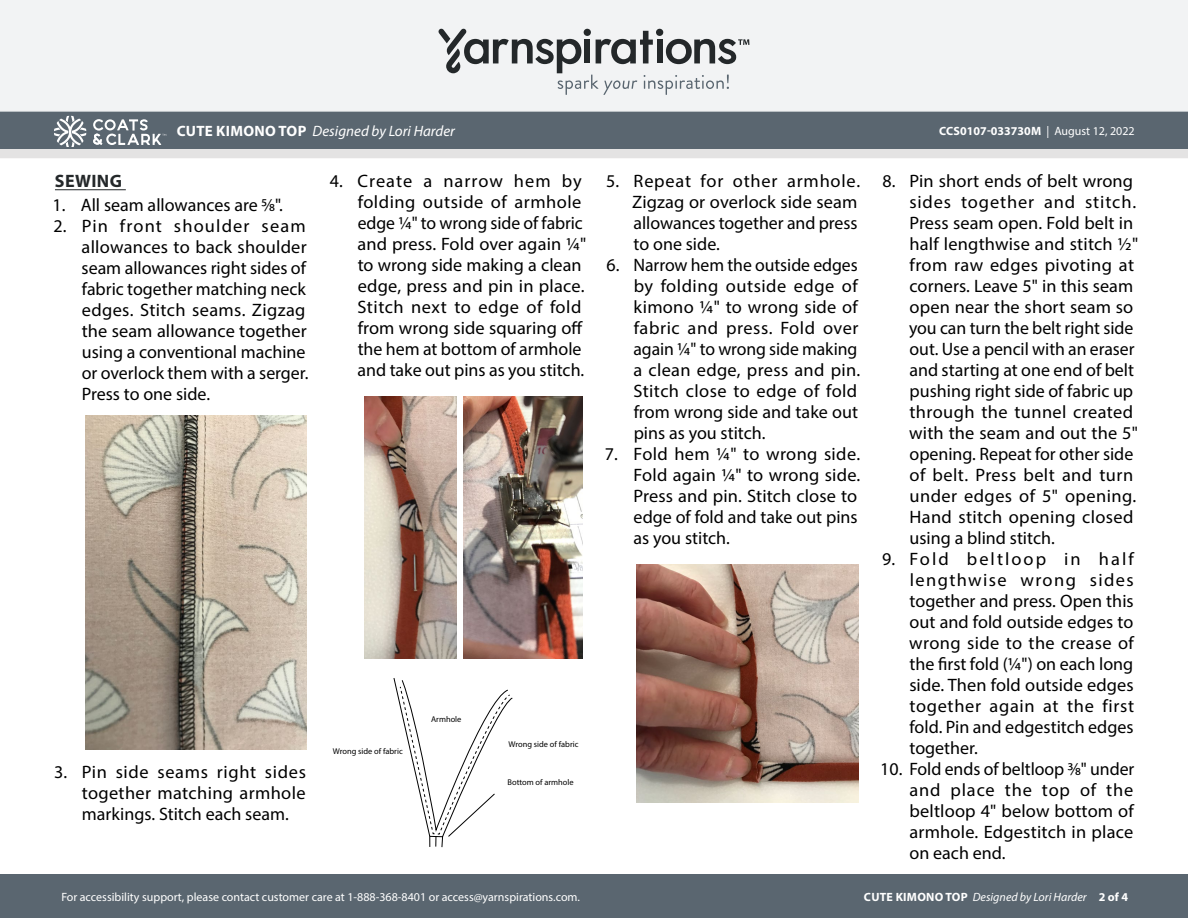
<style>
.page{position:relative;width:1188px;height:918px;background:#fff}
.page>*{position:absolute;margin:0;border:0;box-sizing:border-box;transform-origin:0 0}
.t1{font:18px/21px "Myriad Pro";letter-spacing:.005em;color:#000}
.Body_-_HEADERS_-_Und{font:700 18px "Myriad Pro";letter-spacing:.02em;color:#24282a}
.t2{font:italic 15px "Myriad Pro";color:#fff}
.t3{font:12px "Myriad Pro";color:#fff}
.t4{font:italic 12px "Myriad Pro";color:#fff}
.t5{font:700 12px "Myriad Pro";color:#fff}
.t6{font:8.4px "Myriad Pro";color:#000}
.s1{font-weight:700;font-style:normal}
.s2{font-weight:400}
</style>
<div class="page">
<div style="left:0;top:875px;width:1188px;height:43px;background:#5a6670"></div>
<div style="left:0;top:111px;width:1188px;height:38px;background:#5a6670"></div>
<div style="left:0;top:0;width:1188px;height:112px;background:#f2f3f4"></div>
<svg style="left:438px;top:29px;width:311px;height:66px"></svg>
<svg style="left:0;top:116px;width:1188px;height:42px"></svg>
<hr style="left:55px;top:189px;width:71px;height:1px;background:#24282a">
<img style="left:86px;top:415px;width:220px;height:335px">
<img style="left:365px;top:397px;width:91px;height:261px">
<img style="left:463px;top:397px;width:119px;height:261px">
<svg style="left:393px;top:678px;width:120px;height:170px"></svg>
<img style="left:637px;top:565px;width:221px;height:237px">
<p class="t2" style="left:177px;top:122px;width:280px"><span class="s1">CUTE KIMONO TOP</span> Designed by Lori Harder</p>
<p class="t5" style="left:939px;top:123px;width:197px">CCS0107-033730M <span class="s2">| August 12, 2022</span></p>
<p class="Body_-_HEADERS_-_Und" style="left:55px;top:169px;width:69px">SEWING</p>
<p class="t1" style="left:53px;top:194px;width:232px">1. All seam allowances are 5/8".</p>
<p class="t1" style="left:82px;top:215px;width:228px;text-indent:-28px">2. Pin front shoulder seam allowances to back shoulder seam allowances right sides of fabric together matching neck edges. Stitch seams. Zigzag the seam allowance together using a conventional machine or overlock them with a serger.<br>Press to one side.</p>
<p class="t1" style="left:357px;top:170px;width:230px;text-indent:-28px">4. Create a narrow hem by folding outside of armhole edge ¼" to wrong side of fabric and press. Fold over again ¼" to wrong side making a clean edge, press and pin in place.<br>Stitch next to edge of fold from wrong side squaring off the hem at bottom of armhole and take out pins as you stitch.</p>
<p class="t1" style="left:632px;top:170px;width:229px;text-indent:-26px">5. Repeat for other armhole.<br>Zigzag or overlock side seam allowances together and press to one side.</p>
<p class="t1" style="left:633px;top:254px;width:229px;text-indent:-27px">6. Narrow hem the outside edges by folding outside edge of kimono ¼" to wrong side of fabric and press. Fold over again ¼" to wrong side making a clean edge, press and pin.<br>Stitch close to edge of fold from wrong side and take out pins as you stitch.</p>
<p class="t1" style="left:634px;top:443px;width:228px;text-indent:-29px">7. Fold hem ¼" to wrong side.<br>Fold again ¼" to wrong side.<br>Press and pin. Stitch close to edge of fold and take out pins as you stitch.</p>
<p class="t1" style="left:82px;top:761px;width:226px;text-align:justify;text-indent:-28px">3. Pin side seams right sides together matching armhole markings. Stitch each seam.</p>
<p class="t6" style="left:333px;top:746px;width:71px">Wrong side of fabric</p>
<p class="t6" style="left:431px;top:714px;width:32px">Armhole</p>
<p class="t6" style="left:509px;top:739px;width:71px">Wrong side of fabric</p>
<p class="t6" style="left:508px;top:777px;width:68px">Bottom of armhole</p>
<p class="t1" style="left:909px;top:170px;width:231px;text-indent:-26px">8. Pin short ends of belt wrong sides together and stitch.<br>Press seam open. Fold belt in half lengthwise and stitch 1/2" from raw edges pivoting at corners. Leave 5" in this seam open near the short seam so you can turn the belt right side out. Use a pencil with an eraser and starting at one end of belt pushing right side of fabric up through the tunnel created with the seam and out the 5" opening. Repeat for other side of belt. Press belt and turn under edges of 5" opening.<br>Hand stitch opening closed using a blind stitch.</p>
<p class="t1" style="left:909px;top:548px;width:226px;text-align:justify;text-indent:-27px">9. Fold beltloop in half lengthwise wrong sides together and press. Open this out and fold outside edges to wrong side to the crease of the first fold (1/4") on each long side. Then fold outside edges together again at the first fold. Pin and edgestitch edges together.</p>
<p class="t1" style="left:909px;top:758px;width:227px;text-align:justify;text-indent:-29px">10. Fold ends of beltloop 3/8" under and place the top of the beltloop 4" below bottom of armhole. Edgestitch in place on each end.</p>
<p class="t3" style="left:61px;top:889px;width:520px">For accessibility support, please contact customer care at 1-888-368-8401 or access@yarnspirations.com.</p>
<p class="t4" style="left:864px;top:889px;width:266px"><span class="s1">CUTE KIMONO TOP</span> Designed by Lori Harder <span class="s1">2 of 4</span></p>
</div>
